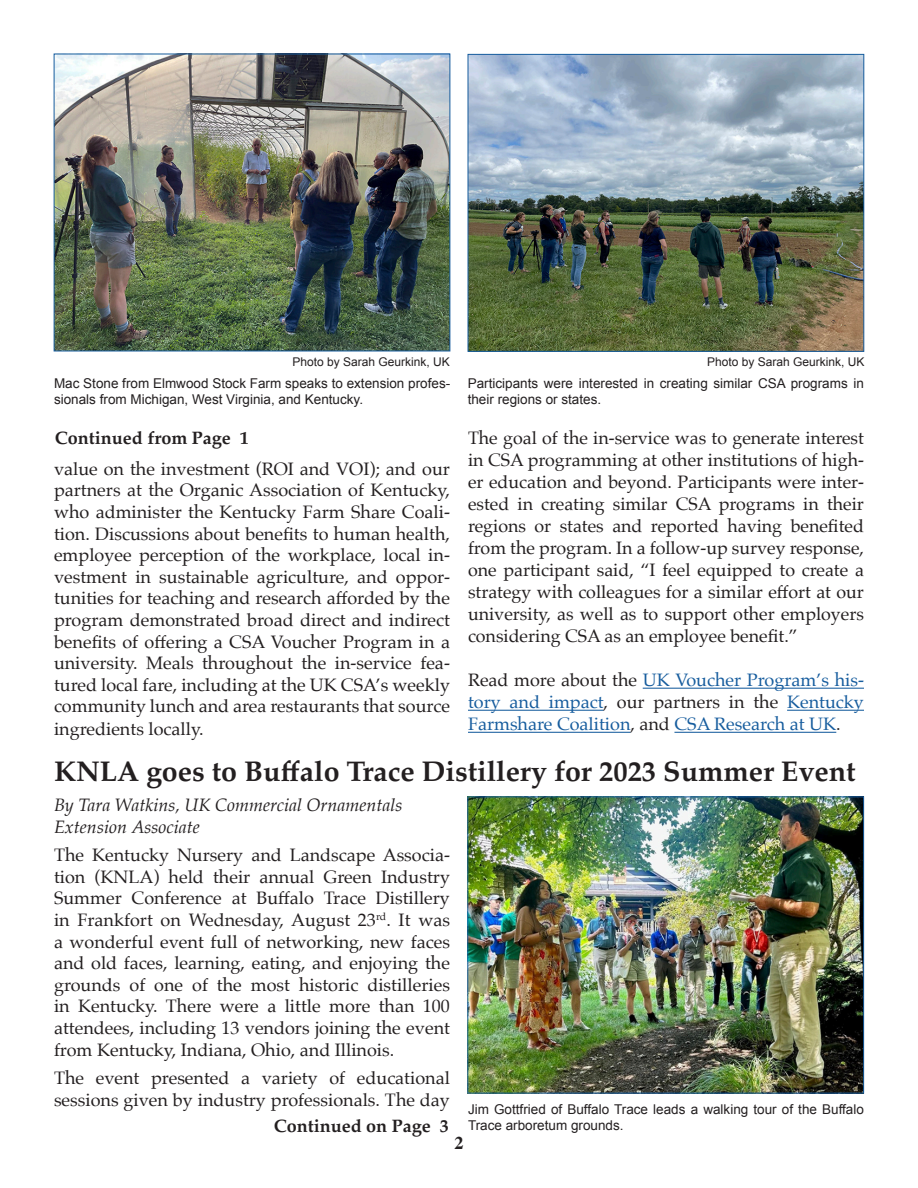
<style>
.page{position:relative;width:918px;height:1188px;background:#fff}
.page>*{position:absolute;margin:0;border:0;box-sizing:border-box;transform-origin:0 0}
.t1{font:700 28.5px "Palatino";color:#231f20}
.t2{font:18px/21.6px "Palatino";color:#231f20;text-align:justify}
.t3{font:18px/22px "Palatino";color:#175d9e;text-align:justify}
.t4{font:italic 18px "Palatino";color:#231f20}
.t5{font:700 18px "Palatino";color:#231f20}
.t6{font:700 18px "Times";color:#231f20}
.t7{font:13.5px/16.2px "Arial";color:#231f20}
.t8{font:12px "Arial";color:#231f20}
.s1{color:#231f20}
</style>
<div class="page">
<hr style="left:643px;top:688px;width:221px;height:1px;background:#175d9e">
<hr style="left:468px;top:710px;width:136px;height:1px;background:#175d9e">
<hr style="left:787px;top:710px;width:77px;height:1px;background:#175d9e">
<hr style="left:468px;top:732px;width:163px;height:1px;background:#175d9e">
<hr style="left:674px;top:732px;width:162px;height:1px;background:#175d9e">
<img style="left:56px;top:56px;width:392px;height:293px">
<div style="left:54px;top:54px;width:396px;height:297px;border:1px solid #175d9e"></div>
<img style="left:470px;top:56px;width:392px;height:294px">
<div style="left:468px;top:54px;width:396px;height:298px;border:1px solid #175d9e"></div>
<img style="left:469px;top:798px;width:393px;height:294px">
<div style="left:467px;top:796px;width:397px;height:298px;border:1px solid #175d9e"></div>
<p class="t8" style="left:293px;top:354px;width:159px">Photo by Sarah Geurkink, UK</p>
<p class="t8" style="left:707px;top:354px;width:159px">Photo by Sarah Geurkink, UK</p>
<p class="t7" style="left:468px;top:375px;width:398px">Participants were interested in creating similar CSA programs in their regions or states.</p>
<p class="t7" style="left:54px;top:375px;width:398px">Mac Stone from Elmwood Stock Farm speaks to extension profes&shy;sionals from Michigan, West Virginia, and Kentucky.</p>
<p class="t5" style="left:55px;top:422px;width:196px">Continued from Page 1</p>
<p class="t2" style="left:468px;top:427px;width:398px;line-height:22px">The goal of the in-service was to generate interest in CSA programming at other institutions of high&shy;er education and beyond. Participants were inter&shy;ested in creating similar CSA programs in their regions or states and reported having benefited from the program. In a follow-up survey response, one participant said, “I feel equipped to create a strategy with colleagues for a similar effort at our university, as well as to support other employers considering CSA as an employee benefit.”</p>
<p class="t3" style="left:468px;top:669px;width:397px"><span class="s1">Read more about the</span> UK Voucher Program’s his&shy;tory and impact<span class="s1">, our partners in the</span> Kentucky Farmshare Coalition<span class="s1">, and</span> CSA Research at UK<span class="s1">.</span></p>
<p class="t2" style="left:54px;top:458px;width:398px">value on the investment (ROI and VOI); and our partners at the Organic Association of Kentucky, who administer the Kentucky Farm Share Coali&shy;tion. Discussions about benefits to human health, employee perception of the workplace, local in&shy;vestment in sustainable agriculture, and oppor&shy;tunities for teaching and research afforded by the program demonstrated broad direct and indirect benefits of offering a CSA Voucher Program in a university. Meals throughout the in-service fea&shy;tured local fare, including at the UK CSA’s weekly community lunch and area restaurants that source ingredients locally.</p>
<p class="t1" style="left:54px;top:747px;width:803px">KNLA goes to Buffalo Trace Distillery for 2023 Summer Event</p>
<p class="t4" style="left:54px;top:790px;width:350px">By Tara Watkins, UK Commercial Ornamentals</p>
<p class="t4" style="left:54px;top:812px;width:147px">Extension Associate</p>
<p class="t2" style="left:54px;top:844px;width:398px">The Kentucky Nursery and Landscape Associa&shy;tion (KNLA) held their annual Green Industry Summer Conference at Buffalo Trace Distillery in Frankfort on Wednesday, August 23<sup>rd</sup>. It was a wonderful event full of networking, new faces and old faces, learning, eating, and enjoying the grounds of one of the most historic distilleries in Kentucky. There were a little more than 100 attendees, including 13 vendors joining the event from Kentucky, Indiana, Ohio, and Illinois.</p>
<p class="t2" style="left:54px;top:1067px;width:398px">The event presented a variety of educational sessions given by industry professionals. The day</p>
<p class="t5" style="left:274px;top:1111px;width:176px">Continued on Page 3</p>
<p class="t7" style="left:468px;top:1101px;width:398px">Jim Gottfried of Buffalo Trace leads a walking tour of the Buffalo<br>Trace arboretum grounds.</p>
<p class="t6" style="left:454px;top:1125px;width:10px">2</p>
</div>
